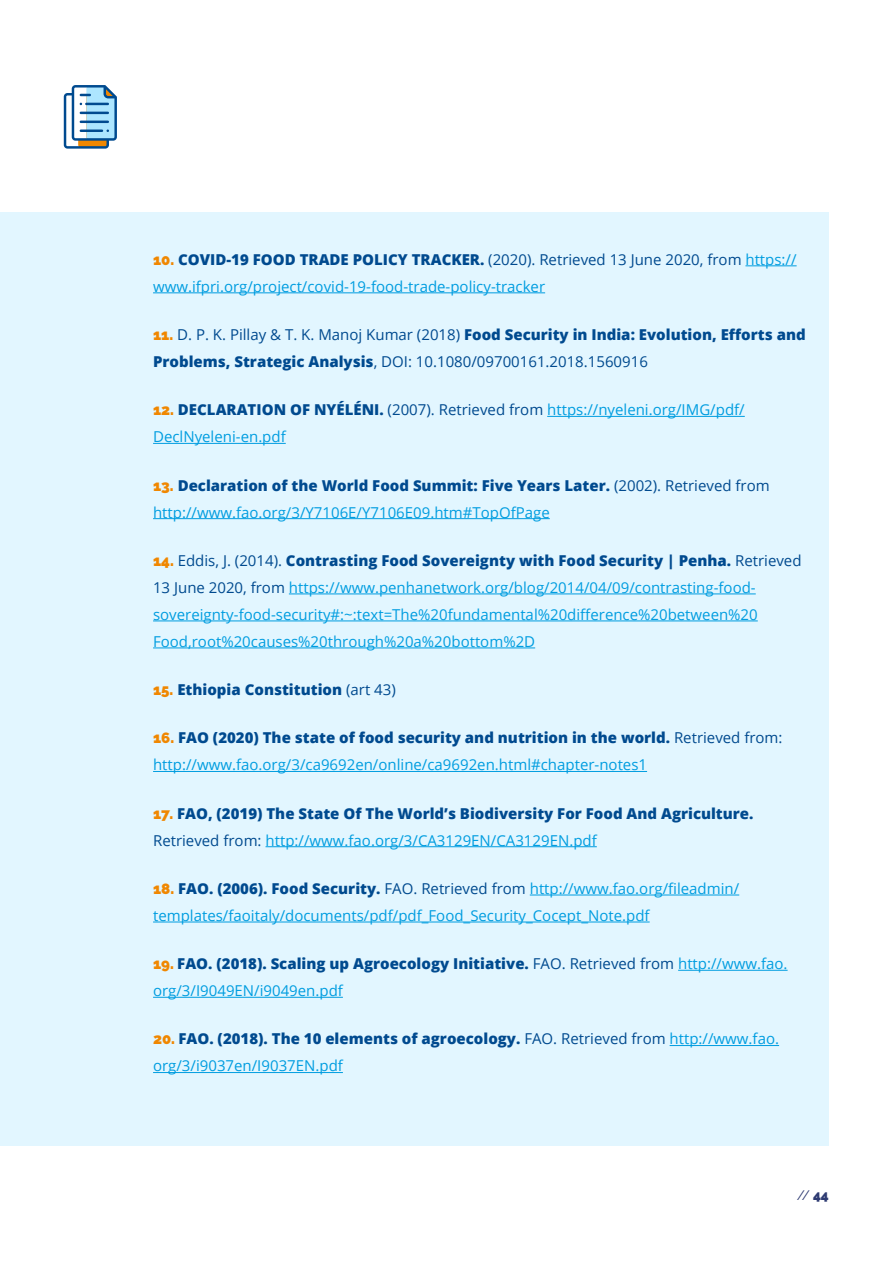
<style>
.page{position:relative;width:893px;height:1263px;background:#fff}
.page>*{position:absolute;margin:0;border:0;box-sizing:border-box;transform-origin:0 0}
.t1{font:15px/27px "Open Sans";color:#009de0}
.t2{font:800 15px/27px "Open Sans";color:#004a8f}
.t3{font:15px/27px "Open Sans";color:#004a8f}
.t4{font:13.5px "Raleway";color:#2e3b72}
.s1{font-family:"Raleway";font-weight:800;color:#f08700}
.s2{font-weight:800;color:#004a8f}
.s3{color:#004a8f}
.s4{font-weight:800}
.s5{font-family:"Raleway";color:#f08700}
.s6{font-weight:400}
.s7{font-weight:400;color:#009de0}
</style>
<div class="page">
<svg style="left:64px;top:85px;width:53px;height:64px"></svg>
<hr style="left:80px;top:129px;width:23px;height:3px;background:#004a8f">
<div style="left:0;top:213px;width:829px;height:933px;background:#e2f6ff"></div>
<hr style="left:745px;top:265px;width:52px;height:1px;background:#009de0">
<hr style="left:153px;top:292px;width:392px;height:1px;background:#009de0">
<hr style="left:547px;top:416px;width:198px;height:1px;background:#009de0">
<hr style="left:153px;top:443px;width:133px;height:1px;background:#009de0">
<hr style="left:153px;top:518px;width:397px;height:1px;background:#009de0">
<hr style="left:289px;top:593px;width:467px;height:1px;background:#009de0">
<hr style="left:153px;top:620px;width:605px;height:1px;background:#009de0">
<hr style="left:153px;top:647px;width:382px;height:1px;background:#009de0">
<hr style="left:153px;top:771px;width:494px;height:1px;background:#009de0">
<hr style="left:266px;top:846px;width:331px;height:1px;background:#009de0">
<hr style="left:530px;top:895px;width:209px;height:1px;background:#009de0">
<hr style="left:153px;top:922px;width:497px;height:1px;background:#009de0">
<hr style="left:678px;top:970px;width:110px;height:1px;background:#009de0">
<hr style="left:153px;top:997px;width:190px;height:1px;background:#009de0">
<hr style="left:670px;top:1045px;width:109px;height:1px;background:#009de0">
<hr style="left:153px;top:1072px;width:190px;height:1px;background:#009de0">
<p class="t1" style="left:153px;top:245px;width:645px"><span class="s1">10.</span> <span class="s2">COVID-19 FOOD TRADE POLICY TRACKER.</span> <span class="s3">(2020). Retrieved 13 June 2020, from</span> https:// www.ifpri.org/project/covid-19-food-trade-policy-tracker</p>
<p class="t3" style="left:153px;top:321px;width:654px"><span class="s1">11.</span> D. P. K. Pillay &amp; T. K. Manoj Kumar (2018) <span class="s4">Food Security in India: Evolution, Efforts and<br>Problems, Strategic Analysis</span>, DOI: 10.1080/09700161.2018.1560916</p>
<p class="t1" style="left:153px;top:396px;width:593px"><span class="s1">12.</span> <span class="s2">DECLARATION OF NYÉLÉNI.</span> <span class="s3">(2007). Retrieved from</span> https://nyeleni.org/IMG/pdf/<br>DeclNyeleni-en.pdf</p>
<p class="t1" style="left:153px;top:471px;width:618px"><span class="s1">13.</span> <span class="s2">Declaration of the World Food Summit: Five Years Later.</span> <span class="s3">(2002). Retrieved from </span>http://www.fao.org/3/Y7106E/Y7106E09.htm#TopOfPage</p>
<p class="t1" style="left:153px;top:546px;width:650px"><span class="s1">14.</span> <span class="s3">Eddis, J. (2014).</span> <span class="s2">Contrasting Food Sovereignty with Food Security | Penha.</span> <span class="s3">Retrieved 13 June 2020, from</span> https://www.penhanetwork.org/blog/2014/04/09/contrasting-food&shy;sovereignty-food-security#:~:text=The%20fundamental%20difference%20between%20<br>Food,root%20causes%20through%20a%20bottom%2D</p>
<p class="t2" style="left:153px;top:675px;width:244px"><span class="s5">15.</span> Ethiopia Constitution <span class="s6">(art 43)</span></p>
<p class="t1" style="left:153px;top:724px;width:631px"><span class="s1">16.</span> <span class="s2">FAO (2020) The state of food security and nutrition in the world.</span> <span class="s3">Retrieved from: </span>http://www.fao.org/3/ca9692en/online/ca9692en.html#chapter-notes1</p>
<p class="t2" style="left:153px;top:799px;width:602px"><span class="s5">17.</span> FAO, (2019) The State Of The World’s Biodiversity For Food And Agriculture.<br><span class="s6">Retrieved from:</span> <span class="s7">http://www.fao.org/3/CA3129EN/CA3129EN.pdf</span></p>
<p class="t1" style="left:153px;top:874px;width:588px"><span class="s1">18.</span> <span class="s2">FAO. (2006). Food Security.</span> <span class="s3">FAO. Retrieved from</span> http://www.fao.org/fileadmin/ templates/faoitaly/documents/pdf/pdf_Food_Security_Cocept_Note.pdf</p>
<p class="t2" style="left:153px;top:949px;width:636px"><span class="s5">19.</span> FAO. (2018). Scaling up Agroecology Initiative. <span class="s6">FAO. Retrieved from</span> <span class="s7">http://www.fao. org/3/I9049EN/i9049en.pdf</span></p>
<p class="t1" style="left:153px;top:1025px;width:627px"><span class="s1">20.</span> <span class="s2">FAO. (2018). The 10 elements of agroecology.</span> <span class="s3">FAO. Retrieved from</span> http://www.fao. org/3/i9037en/I9037EN.pdf</p>
<p class="t4" style="left:797px;top:1187px;width:33px">// <span class="s4">44</span></p>
</div>
